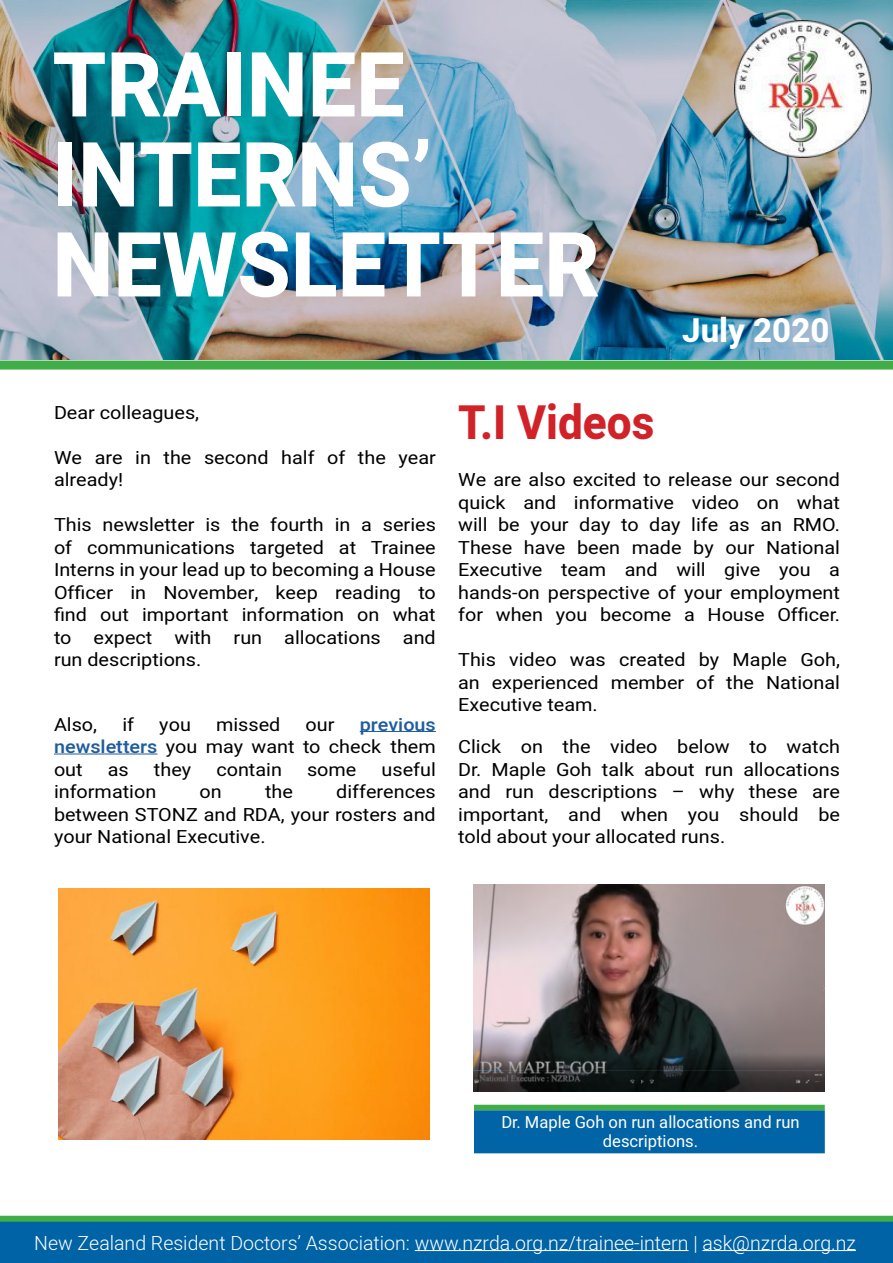
<style>
.page{position:relative;width:893px;height:1263px;background:#fff}
.page>*{position:absolute;margin:0;border:0;box-sizing:border-box;transform-origin:0 0}
.t1{font:800 90px/90px "Heebo";color:#fff;scale:.96 1}
.t2{font:800 46.8px "Heebo";color:#d12229;scale:.94 1}
.t3{font:800 33px "Heebo";color:#fff}
.t4{font:300 19.5px "Heebo";color:#fff}
.t5{font:18px/22.5px "Heebo";color:#000;text-align:justify;scale:1.1 1}
.t6{font:16.5px/19.4px "Heebo";color:#fff;text-align:center}
.s1{font-weight:500;color:#205d9e}
</style>
<div class="page">
<hr style="left:360px;top:731px;width:76px;height:1px;background:#205d9e">
<hr style="left:54px;top:753px;width:104px;height:1px;background:#205d9e">
<div style="left:0;top:361px;width:893px;height:9px;background:#40ad48"></div>
<div style="left:0;top:1221px;width:893px;height:42px;background:#0063a6"></div>
<div style="left:0;top:1216px;width:893px;height:6px;background:#40ad48"></div>
<img style="left:0;top:0;width:893px;height:360px">
<hr style="left:415px;top:1250px;width:274px;height:1px;background:#fff">
<hr style="left:702px;top:1250px;width:154px;height:1px;background:#fff">
<img style="left:735px;top:21px;width:136px;height:137px">
<div style="left:474px;top:1110px;width:351px;height:43px;background:#0064a6;border:1px solid #0064a6"></div>
<div style="left:474px;top:1105px;width:351px;height:5px;background:#40ad48"></div>
<img style="left:474px;top:885px;width:351px;height:207px">
<img style="left:58px;top:888px;width:371px;height:252px">
<h1 class="t1" style="left:52px;top:42px;width:572px">TRAINEE<br>INTERNS’<br>NEWSLETTER</h1>
<h3 class="t3" style="left:682px;top:308px;width:149px">July 2020</h3>
<p class="t5" style="left:54px;top:401px;width:133px">Dear colleagues,</p>
<p class="t5" style="left:54px;top:446px;width:349px">We are in the second half of the year already!</p>
<p class="t5" style="left:54px;top:513px;width:349px">This newsletter is the fourth in a series of communications targeted at Trainee Interns in your lead up to becoming a House Officer in November, keep reading to find out important information on what to expect with run allocations and run descriptions.</p>
<p class="t5" style="left:54px;top:713px;width:41px">Also,</p>
<p class="t5" style="left:122px;top:713px;width:12px">if</p>
<p class="t5" style="left:159px;top:713px;width:30px">you</p>
<p class="t5" style="left:216px;top:713px;width:60px">missed</p>
<p class="t5" style="left:306px;top:713px;width:28px">our</p>
<p class="t5" style="left:54px;top:713px;width:349px;text-indent:306px"><span class="s1">previous newsletters</span> you may want to check them out</p>
<p class="t5" style="left:108px;top:758px;width:21px">as</p>
<p class="t5" style="left:154px;top:758px;width:35px">they</p>
<p class="t5" style="left:216px;top:758px;width:61px">contain</p>
<p class="t5" style="left:307px;top:758px;width:46px">some</p>
<p class="t5" style="left:382px;top:758px;width:51px">useful</p>
<p class="t5" style="left:54px;top:780px;width:94px">information</p>
<p class="t5" style="left:200px;top:780px;width:22px">on</p>
<p class="t5" style="left:265px;top:780px;width:27px">the</p>
<p class="t5" style="left:54px;top:780px;width:349px;text-indent:282px">differences between STONZ and RDA, your rosters and your National Executive.</p>
<h2 class="t2" style="left:458px;top:390px;width:210px">T.I Videos</h2>
<p class="t5" style="left:458px;top:468px;width:349px">We are also excited to release our second quick and informative video on what will be your day to day life as an RMO.<br>These have been made by our National Executive team and will give you a hands-on perspective of your employment for when you become a House Officer.</p>
<p class="t5" style="left:458px;top:648px;width:349px">This video was created by Maple Goh, an experienced member of the National Executive team.</p>
<p class="t5" style="left:458px;top:735px;width:349px">Click on the video below to watch Dr. Maple Goh talk about run allocations and run descriptions – why these are important, and when you should be told about your allocated runs.</p>
<p class="t6" style="left:501px;top:1112px;width:300px">Dr. Maple Goh on run allocations and run descriptions.</p>
<p class="t4" style="left:34px;top:1229px;width:823px">New Zealand Resident Doctors’ Association: www.nzrda.org.nz/trainee-intern | ask@nzrda.org.nz</p>
</div>
